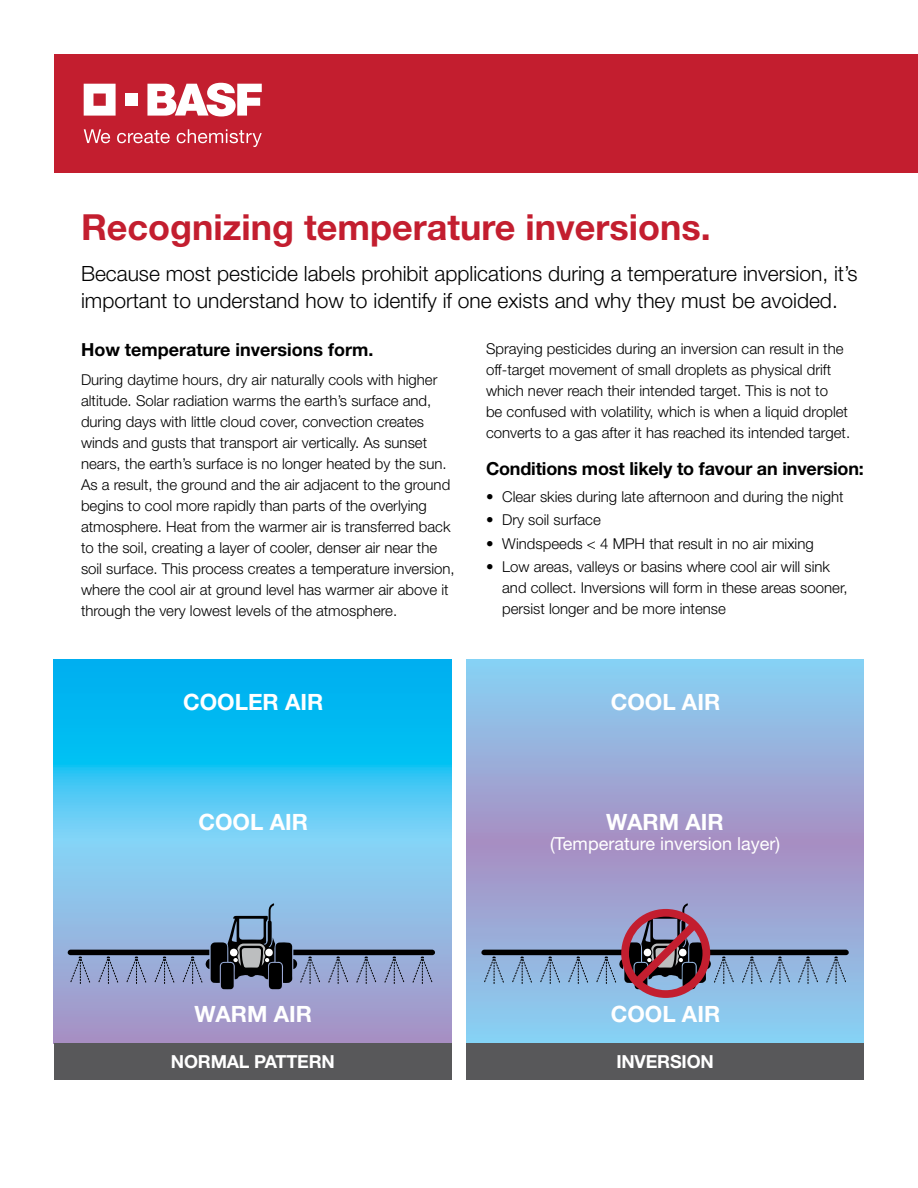
<style>
.page{position:relative;width:918px;height:1188px;background:#fff}
.page>*{position:absolute;margin:0;border:0;box-sizing:border-box;transform-origin:0 0}
.t1{font:700 36px "Helvetica Neue LT Std";color:#c31e2f}
.t2{font:700 22.5px "Helvetica Neue LT Std";color:#fff}
.t3{font:300 21px/27px "Helvetica Neue LT Std";color:#000}
.t4{font:700 18px "Helvetica Neue LT Std";letter-spacing:-.01em;color:#000}
.t5{font:18px "Helvetica Neue LT Std";color:#fff}
.t6{font:700 18px "Helvetica Neue LT Std";letter-spacing:-.01em;color:#fff}
.t7{font:300 15px/21px "Helvetica Neue LT Std";color:#000}
</style>
<div class="page">
<div style="left:54px;top:54px;width:864px;height:119px;background:#c31e2f"></div>
<svg style="left:84px;top:84px;width:32px;height:32px"></svg>
<div style="left:125px;top:94px;width:13px;height:12px;background:#fff"></div>
<svg style="left:147px;top:83px;width:115px;height:34px"></svg>
<svg style="left:84px;top:129px;width:26px;height:14px"></svg>
<svg style="left:117px;top:130px;width:53px;height:13px"></svg>
<svg style="left:177px;top:129px;width:85px;height:18px"></svg>
<svg style="left:54px;top:659px;width:398px;height:385px;background:#51baea"></svg>
<svg style="left:466px;top:659px;width:398px;height:385px;background:#97afda"></svg>
<div style="left:54px;top:1044px;width:398px;height:36px;background:#58585a"></div>
<div style="left:466px;top:1044px;width:398px;height:36px;background:#58585a"></div>
<svg style="left:67px;top:903px;width:368px;height:86px;background:#7f97ba"></svg>
<svg style="left:481px;top:903px;width:368px;height:95px;background:#8c95b8"></svg>
<h1 class="t1" style="left:81px;top:205px;width:631px">Recognizing temperature inversions.</h1>
<h3 class="t3" style="left:81px;top:259px;width:778px">Because most pesticide labels prohibit applications during a temperature inversion, it’s important to understand how to identify if one exists and why they must be avoided.</h3>
<p class="t4" style="left:81px;top:339px;width:294px">How temperature inversions form.</p>
<p class="t7" style="left:81px;top:369px;width:375px">During daytime hours, dry air naturally cools with higher altitude. Solar radiation warms the earth’s surface and, during days with little cloud cover, convection creates winds and gusts that transport air vertically. As sunset nears, the earth’s surface is no longer heated by the sun.<br>As a result, the ground and the air adjacent to the ground begins to cool more rapidly than parts of the overlying atmosphere. Heat from the warmer air is transferred back to the soil, creating a layer of cooler, denser air near the soil surface. This process creates a temperature inversion, where the cool air at ground level has warmer air above it through the very lowest levels of the atmosphere.</p>
<p class="t7" style="left:486px;top:338px;width:366px">Spraying pesticides during an inversion can result in the off-target movement of small droplets as physical drift which never reach their intended target. This is not to<br>be confused with volatility, which is when a liquid droplet converts to a gas after it has reached its intended target.</p>
<p class="t4" style="left:486px;top:458px;width:379px">Conditions most likely to favour an inversion:</p>
<p class="t7" style="left:486px;top:486px;width:359px">• Clear skies during late afternoon and during the night</p>
<p class="t7" style="left:486px;top:509px;width:116px">• Dry soil surface</p>
<p class="t7" style="left:486px;top:532px;width:329px">• Windspeeds &lt; 4 MPH that result in no air mixing</p>
<p class="t7" style="left:502px;top:556px;width:347px;text-indent:-16px">• Low areas, valleys or basins where cool air will sink and collect. Inversions will form in these areas sooner, persist longer and be more intense</p>
<h2 class="t2" style="left:183px;top:688px;width:142px">COOLER AIR</h2>
<h2 class="t2" style="left:611px;top:688px;width:111px">COOL AIR</h2>
<h2 class="t2" style="left:198px;top:809px;width:111px">COOL AIR</h2>
<h2 class="t2" style="left:606px;top:809px;width:119px">WARM AIR</h2>
<p class="t5" style="left:550px;top:833px;width:232px">(Temperature inversion layer)</p>
<h2 class="t2" style="left:195px;top:1000px;width:119px">WARM AIR</h2>
<h2 class="t2" style="left:611px;top:1000px;width:111px">COOL AIR</h2>
<p class="t6" style="left:171px;top:1051px;width:165px">NORMAL PATTERN</p>
<p class="t6" style="left:616px;top:1051px;width:99px">INVERSION</p>
</div>
